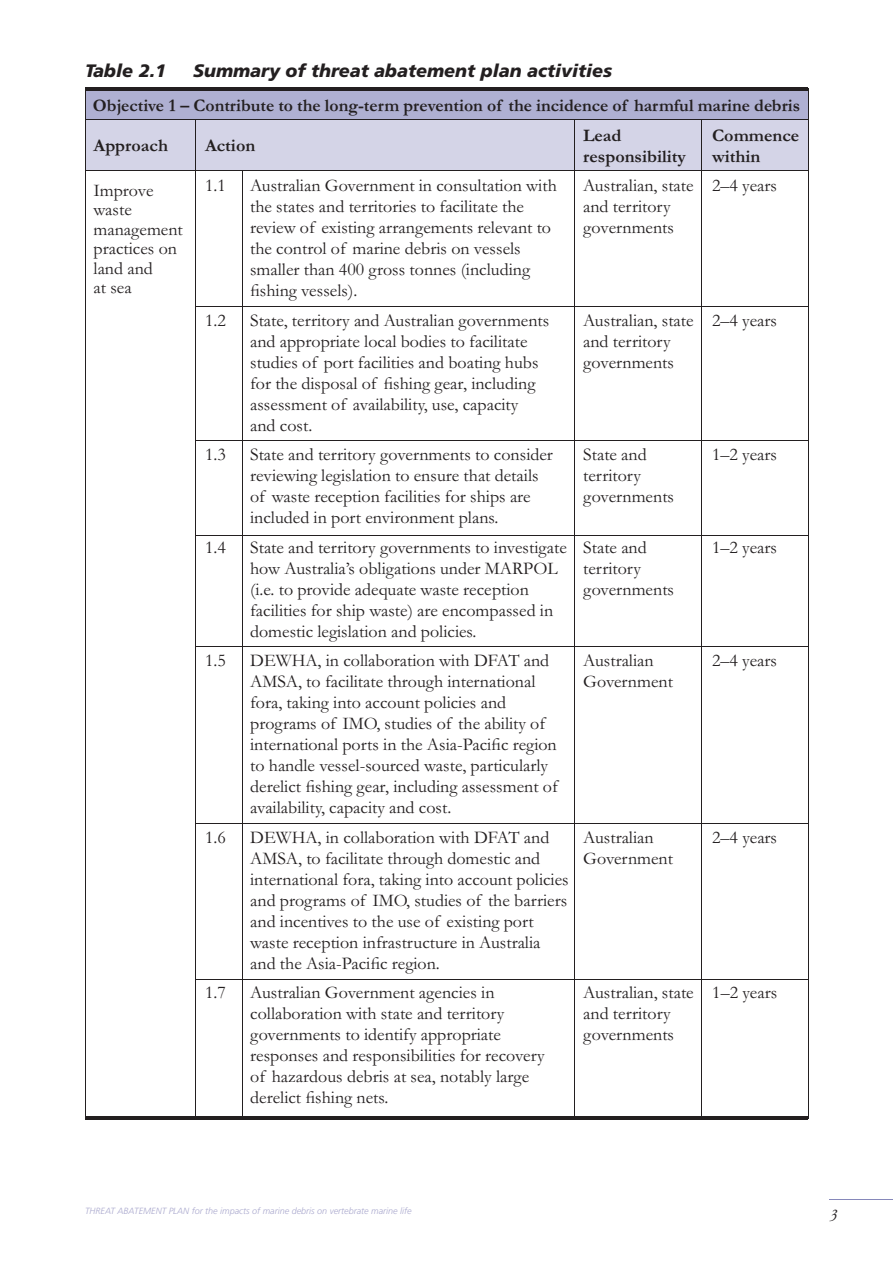
<style>
.page{position:relative;width:893px;height:1263px;background:#fff}
.page>*{position:absolute;margin:0;border:0;box-sizing:border-box;transform-origin:0 0}
.t1{font:18px/21px "Garamond";color:#231f20}
.t2{font:700 18px/21px "Garamond";color:#231f20}
.t3{font:italic 900 18px "Frutiger";color:#231f20}
.t4{font:italic 18px "Garamond";color:#231f20}
.t5{font:italic 300 9px "Frutiger";color:#aaa9ce}
</style>
<div class="page">
<hr style="left:829px;top:1199px;width:64px;height:1px;background:#8688ba">
<div style="left:85px;top:89px;width:723px;height:30px;background:#afb0d2"></div>
<div style="left:85px;top:119px;width:723px;height:51px;background:#d4d4e7"></div>
<hr style="left:85px;top:88px;width:723px;height:3px;background:#231f20">
<hr style="left:85px;top:119px;width:723px;height:1px;background:#231f20">
<hr style="left:85px;top:170px;width:723px;height:1px;background:#231f20">
<hr style="left:195px;top:307px;width:613px;height:1px;background:#231f20">
<hr style="left:195px;top:440px;width:612px;height:1px;background:#231f20">
<hr style="left:195px;top:535px;width:612px;height:1px;background:#231f20">
<hr style="left:195px;top:646px;width:612px;height:1px;background:#231f20">
<hr style="left:196px;top:823px;width:611px;height:1px;background:#231f20">
<hr style="left:196px;top:979px;width:612px;height:1px;background:#231f20">
<hr style="left:85px;top:1117px;width:723px;height:3px;background:#231f20">
<hr style="left:85px;top:88px;width:1px;height:1030px;background:#231f20">
<hr style="left:808px;top:88px;width:1px;height:1030px;background:#231f20">
<hr style="left:702px;top:119px;width:1px;height:999px;background:#231f20">
<hr style="left:574px;top:119px;width:1px;height:999px;background:#231f20">
<hr style="left:196px;top:119px;width:1px;height:999px;background:#231f20">
<hr style="left:242px;top:170px;width:1px;height:948px;background:#231f20">
<p class="t3" style="left:85px;top:60px;width:83px">Table 2.1</p>
<p class="t3" style="left:193px;top:60px;width:421px">Summary of threat abatement plan activities</p>
<p class="t2" style="left:93px;top:95px;width:708px">Objective 1 – Contribute to the long-term prevention of the incidence of harmful marine debris</p>
<p class="t2" style="left:94px;top:135px;width:76px">Approach</p>
<p class="t2" style="left:205px;top:135px;width:52px">Action</p>
<p class="t2" style="left:583px;top:125px;width:104px">Lead responsibility</p>
<p class="t2" style="left:712px;top:125px;width:89px">Commence within</p>
<p class="t1" style="left:94px;top:181px;width:91px;line-height:19.5px">Improve waste management practices on land and<br>at sea</p>
<p class="t1" style="left:205px;top:175px;width:22px">1.1</p>
<p class="t1" style="left:250px;top:175px;width:308px">Australian Government in consultation with the states and territories to facilitate the review of existing arrangements relevant to the control of marine debris on vessels smaller than 400 gross tonnes (including fishing vessels).</p>
<p class="t1" style="left:583px;top:175px;width:112px">Australian, state and territory governments</p>
<p class="t1" style="left:712px;top:175px;width:66px">2–4 years</p>
<p class="t1" style="left:205px;top:310px;width:22px">1.2</p>
<p class="t1" style="left:250px;top:310px;width:301px">State, territory and Australian governments and appropriate local bodies to facilitate studies of port facilities and boating hubs for the disposal of fishing gear, including assessment of availability, use, capacity<br>and cost.</p>
<p class="t1" style="left:583px;top:310px;width:112px">Australian, state and territory governments</p>
<p class="t1" style="left:712px;top:310px;width:66px">2–4 years</p>
<p class="t1" style="left:205px;top:444px;width:22px">1.3</p>
<p class="t1" style="left:250px;top:444px;width:304px">State and territory governments to consider reviewing legislation to ensure that details of waste reception facilities for ships are included in port environment plans.</p>
<p class="t1" style="left:583px;top:444px;width:93px">State and territory governments</p>
<p class="t1" style="left:712px;top:444px;width:66px">1–2 years</p>
<p class="t1" style="left:205px;top:537px;width:22px">1.4</p>
<p class="t1" style="left:250px;top:537px;width:318px">State and territory governments to investigate how Australia’s obligations under MARPOL (i.e. to provide adequate waste reception facilities for ship waste) are encompassed in domestic legislation and policies.</p>
<p class="t1" style="left:583px;top:537px;width:93px">State and territory governments</p>
<p class="t1" style="left:712px;top:537px;width:66px">1–2 years</p>
<p class="t1" style="left:205px;top:650px;width:22px">1.5</p>
<p class="t1" style="left:250px;top:650px;width:309px">DEWHA, in collaboration with DFAT and AMSA, to facilitate through international fora, taking into account policies and programs of IMO, studies of the ability of international ports in the Asia-Pacific region to handle vessel-sourced waste, particularly derelict fishing gear, including assessment of availability, capacity and cost.</p>
<p class="t1" style="left:583px;top:650px;width:91px">Australian<br>Government</p>
<p class="t1" style="left:712px;top:650px;width:66px">2–4 years</p>
<p class="t1" style="left:205px;top:827px;width:22px">1.6</p>
<p class="t1" style="left:250px;top:827px;width:320px">DEWHA, in collaboration with DFAT and AMSA, to facilitate through domestic and international fora, taking into account policies and programs of IMO, studies of the barriers and incentives to the use of existing port waste reception infrastructure in Australia and the Asia-Pacific region.</p>
<p class="t1" style="left:583px;top:827px;width:91px">Australian<br>Government</p>
<p class="t1" style="left:712px;top:827px;width:66px">2–4 years</p>
<p class="t1" style="left:205px;top:982px;width:22px">1.7</p>
<p class="t1" style="left:250px;top:982px;width:296px">Australian Government agencies in collaboration with state and territory governments to identify appropriate responses and responsibilities for recovery of hazardous debris at sea, notably large derelict fishing nets.</p>
<p class="t1" style="left:583px;top:982px;width:112px">Australian, state and territory governments</p>
<p class="t1" style="left:712px;top:982px;width:66px">1–2 years</p>
<p class="t5" style="left:85px;top:1206px;width:328px">THREAT ABATEMENT PLAN for the impacts of marine debris on vertebrate marine life</p>
<p class="t4" style="left:829px;top:1205px;width:10px">3</p>
</div>
